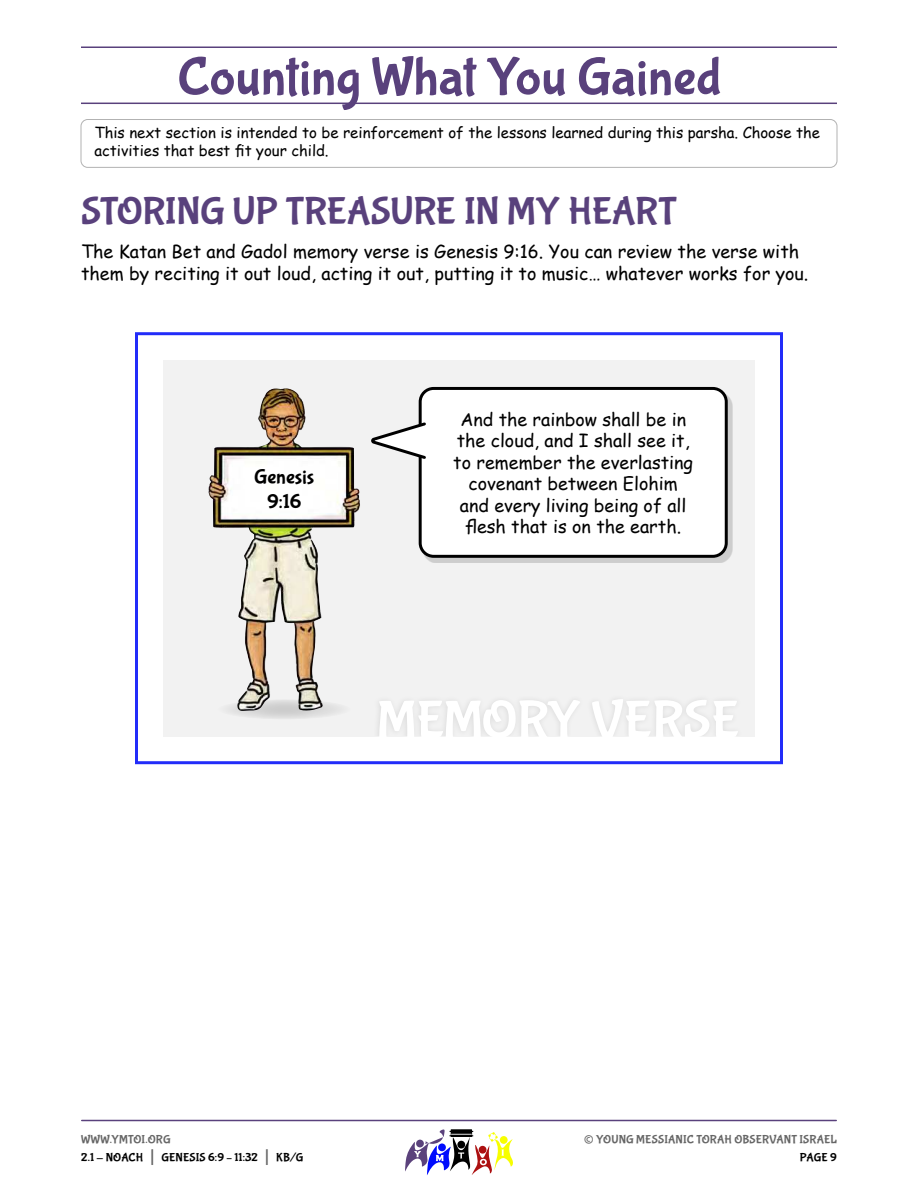
<style>
.page{position:relative;width:918px;height:1188px;background:#fff}
.page>*{position:absolute;margin:0;border:0;box-sizing:border-box;transform-origin:0 0}
.t1{font:54px "Bubblegum Sans";color:#59417c}
.t2{font:53.7px "Bubblegum Sans";color:#fff}
.t3{font:39px "Bubblegum Sans";letter-spacing:-.01em;color:#59417c}
.t4{font:27px "Bubblegum Sans";color:#666}
.t5{font:20.85px/25px "Bubblegum Sans";color:#000;text-align:center}
.t6{font:18px/21.6px "Comic Sans MS";color:#000}
.t7{font:17.85px/21.5px "Comic Sans MS";color:#000;text-align:center}
.t8{font:15px/18px "Comic Sans MS";color:#000}
.t9{font:12px/18px "Bubblegum Sans";letter-spacing:.01em;color:#000}
.t10{font:12px "Bubblegum Sans";letter-spacing:.01em;color:#666}
.s1{color:#666}
.s2{font-size:21px;color:#666}
</style>
<div class="page">
<hr style="left:82px;top:1120px;width:754px;height:1px;background:#59417c">
<svg style="left:405px;top:1129px;width:108px;height:46px"></svg>
<hr style="left:81px;top:103px;width:756px;height:1px;background:#59417c">
<hr style="left:81px;top:46px;width:756px;height:2px;background:#59417c">
<div style="left:81px;top:119px;width:756px;height:49px;border:1px solid #b2b2b2;border-radius:7px"></div>
<div style="left:163px;top:360px;width:592px;height:376px;background:#f2f2f2"></div>
<div style="left:373px;top:693px;width:371px;height:43px;background:#e9e9e9"></div>
<svg style="left:217px;top:699px;width:135px;height:21px"></svg>
<div style="left:423px;top:392px;width:310px;height:171px;background:#cdcdcd"></div>
<div style="left:420px;top:388px;width:306px;height:168px;background:#fff;border-radius:13px"></div>
<div style="left:419px;top:387px;width:309px;height:171px;border:3px solid #000;border-radius:13px"></div>
<svg style="left:371px;top:420px;width:55px;height:41px"></svg>
<img style="left:208px;top:388px;width:152px;height:325px">
<div style="left:135px;top:332px;width:648px;height:432px;border:3px solid #222cf9"></div>
<h1 class="t1" style="left:177px;top:53px;width:546px">Counting What You Gained</h1>
<p class="t8" style="left:94px;top:123px;width:727px">This next section is intended to be reinforcement of the lessons learned during this parsha. Choose the activities that best fit your child.</p>
<h3 class="t3" style="left:81px;top:195px;width:597px">STORING UP TREASURE IN MY HEART</h3>
<p class="t6" style="left:81px;top:243px;width:729px">The Katan Bet and Gadol memory verse is Genesis 9:16. You can review the verse with them by reciting it out loud, acting it out, putting it to music… whatever works for you.</p>
<p class="t5" style="left:254px;top:466px;width:62px">Genesis<br>9:16</p>
<p class="t7" style="left:453px;top:411px;width:241px">And the rainbow shall be in the cloud, and I shall see it, to remember the everlasting covenant between Elohim and every living being of all flesh that is on the earth.</p>
<h2 class="t2" style="left:377px;top:697px;width:364px">MEMORY VERSE</h2>
<p class="t9" style="left:81px;top:1131px;width:224px"><span class="s1">WWW.YMTOI.ORG<br></span>2.1 - NOACH <span class="s2">|</span> GENESIS 6:9 – 11:32 <span class="s2">|</span> KB/G</p>
<h3 class="t4" style="left:584px;top:1128px;width:12px">©</h3>
<p class="t10" style="left:596px;top:1134px;width:242px">YOUNG MESSIANIC TORAH OBSERVANT ISRAEL</p>
<p class="t9" style="left:800px;top:1149px;width:39px">PAGE 9</p>
</div>
